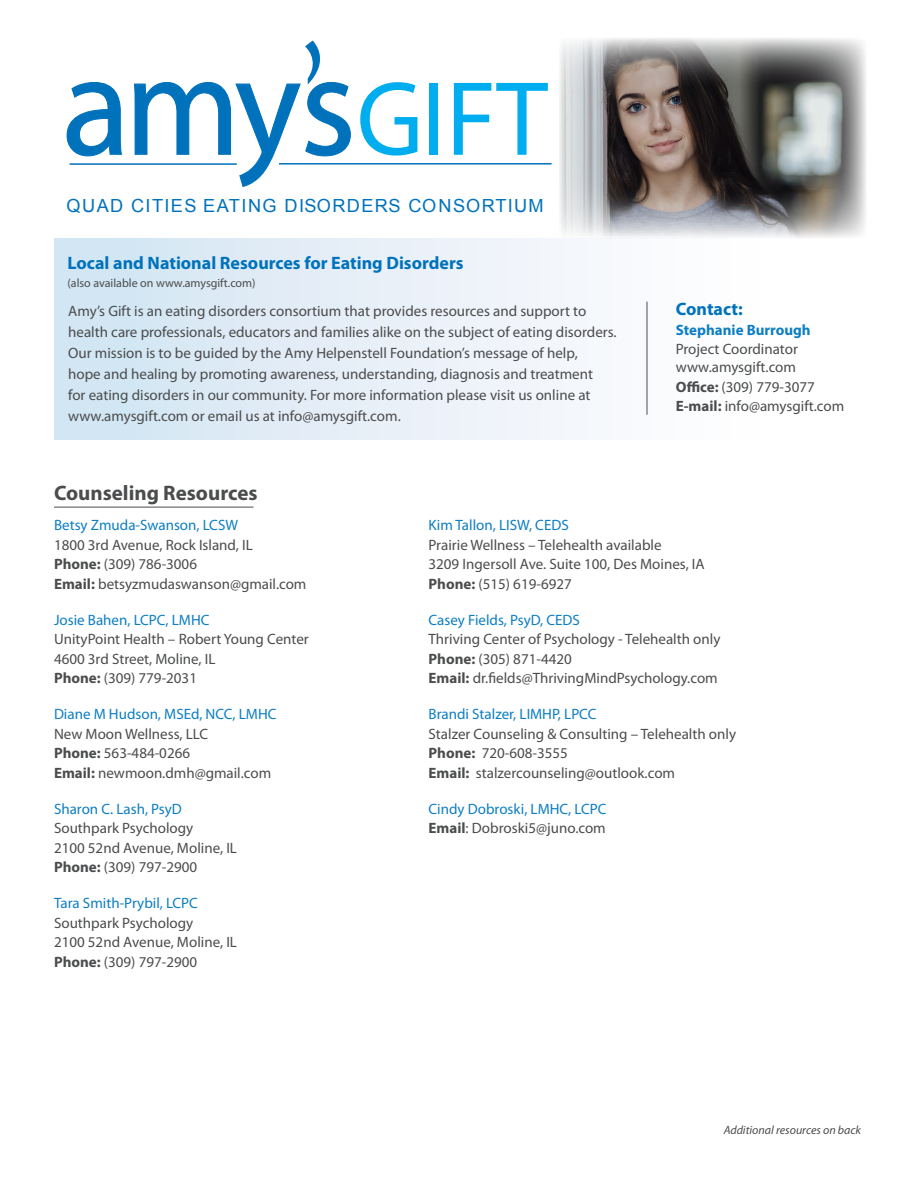
<style>
.page{position:relative;width:918px;height:1188px;background:#fff}
.page>*{position:absolute;margin:0;border:0;box-sizing:border-box;transform-origin:0 0}
.t1{font:700 21px "Myriad Pro";color:#4b4c4d}
.t2{font:18.15px "Arial";letter-spacing:.075em;color:#0072bc}
.t3{font:700 18px "Myriad Pro";color:#0072bc}
.t4{font:15px/19.5px "Myriad Pro";color:#4b4c4d}
.t5{font:15px "Myriad Pro";color:#0d7ec3}
.t6{font:12px "Myriad Pro";color:#4b4c4d}
.t7{font:italic 12px "Myriad Pro";color:#4b4c4d}
.s1{font-weight:700;color:#0d7ec3}
.s2{font-weight:700}
</style>
<div class="page">
<div style="left:54px;top:238px;width:818px;height:202px;background:linear-gradient(to right,#d2e4f2,#fff)"></div>
<hr style="left:647px;top:302px;width:1px;height:113px;background:#4b4c4d">
<hr style="left:70px;top:163px;width:167px;height:2px;background:#0271b9">
<hr style="left:279px;top:163px;width:273px;height:2px;background:#0271b9">
<svg style="left:66px;top:82px;width:56px;height:75px"></svg>
<svg style="left:360px;top:82px;width:57px;height:74px"></svg>
<div style="left:429px;top:83px;width:9px;height:72px;background:#00aeef"></div>
<svg style="left:454px;top:83px;width:94px;height:72px"></svg>
<svg style="left:134px;top:40px;width:217px;height:147px"></svg>
<hr style="left:54px;top:507px;width:200px;height:1px;background:#4b4c4d">
<img style="left:559px;top:38px;width:308px;height:201px">
<p class="t2" style="left:67px;top:193px;width:479px">QUAD CITIES EATING DISORDERS CONSORTIUM</p>
<p class="t3" style="left:68px;top:252px;width:398px">Local and National Resources for Eating Disorders</p>
<p class="t6" style="left:68px;top:276px;width:190px">(also available on www.amysgift.com)</p>
<p class="t4" style="left:68px;top:301px;width:520px">Amy’s Gift is an eating disorders consortium that provides resources and support to</p>
<p class="t4" style="left:68px;top:321px;width:550px;line-height:21px">health care professionals, educators and families alike on the subject of eating disorders.<br>Our mission is to be guided by the Amy Helpenstell Foundation’s message of help,</p>
<p class="t4" style="left:68px;top:364px;width:526px">hope and healing by promoting awareness, understanding, diagnosis and treatment</p>
<p class="t4" style="left:68px;top:385px;width:524px">for eating disorders in our community. For more information please visit us online at</p>
<p class="t4" style="left:68px;top:406px;width:334px">www.amysgift.com or email us at info@amysgift.com.</p>
<p class="t3" style="left:676px;top:299px;width:68px">Contact:</p>
<p class="t4" style="left:676px;top:320px;width:136px"><span class="s1">Stephanie Burrough<br></span>Project Coordinator</p>
<p class="t4" style="left:676px;top:358px;width:170px">www.amysgift.com<br><span class="s2">Office:</span> (309) 779-3077<br><span class="s2">E-mail:</span> info@amysgift.com</p>
<p class="t1" style="left:54px;top:481px;width:205px">Counseling Resources</p>
<p class="t5" style="left:54px;top:517px;width:186px">Betsy Zmuda-Swanson, LCSW</p>
<p class="t4" style="left:54px;top:535px;width:200px">1800 3rd Avenue, Rock Island, IL</p>
<p class="t4" style="left:54px;top:555px;width:145px"><span class="s2">Phone:</span> (309) 786-3006</p>
<p class="t4" style="left:54px;top:574px;width:254px"><span class="s2">Email:</span> betsyzmudaswanson@gmail.com</p>
<p class="t5" style="left:54px;top:612px;width:157px">Josie Bahen, LCPC, LMHC</p>
<p class="t4" style="left:54px;top:630px;width:256px">UnityPoint Health – Robert Young Center</p>
<p class="t4" style="left:54px;top:649px;width:163px">4600 3rd Street, Moline, IL</p>
<p class="t4" style="left:54px;top:669px;width:145px"><span class="s2">Phone:</span> (309) 779-2031</p>
<p class="t5" style="left:54px;top:706px;width:224px">Diane M Hudson, MSEd, NCC, LMHC</p>
<p class="t4" style="left:54px;top:724px;width:156px">New Moon Wellness, LLC</p>
<p class="t4" style="left:54px;top:744px;width:138px"><span class="s2">Phone:</span> 563-484-0266</p>
<p class="t4" style="left:54px;top:763px;width:219px"><span class="s2">Email:</span> newmoon.dmh@gmail.com</p>
<p class="t5" style="left:54px;top:801px;width:129px">Sharon C. Lash, PsyD</p>
<p class="t4" style="left:54px;top:819px;width:141px">Southpark Psychology</p>
<p class="t4" style="left:54px;top:838px;width:185px">2100 52nd Avenue, Moline, IL</p>
<p class="t4" style="left:54px;top:858px;width:145px"><span class="s2">Phone:</span> (309) 797-2900</p>
<p class="t5" style="left:54px;top:895px;width:145px">Tara Smith-Prybil, LCPC</p>
<p class="t4" style="left:54px;top:913px;width:141px">Southpark Psychology</p>
<p class="t4" style="left:54px;top:933px;width:185px">2100 52nd Avenue, Moline, IL</p>
<p class="t4" style="left:54px;top:952px;width:145px"><span class="s2">Phone:</span> (309) 797-2900</p>
<p class="t5" style="left:429px;top:517px;width:142px">Kim Tallon, LISW, CEDS</p>
<p class="t4" style="left:429px;top:535px;width:235px">Prairie Wellness – Telehealth available</p>
<p class="t4" style="left:429px;top:555px;width:278px">3209 Ingersoll Ave. Suite 100, Des Moines, IA</p>
<p class="t4" style="left:429px;top:574px;width:145px"><span class="s2">Phone:</span> (515) 619-6927</p>
<p class="t5" style="left:429px;top:612px;width:153px">Casey Fields, PsyD, CEDS</p>
<p class="t4" style="left:429px;top:630px;width:293px">Thriving Center of Psychology - Telehealth only</p>
<p class="t4" style="left:429px;top:649px;width:145px"><span class="s2">Phone:</span> (305) 871-4420</p>
<p class="t4" style="left:429px;top:669px;width:291px"><span class="s2">Email:</span> dr.fields@ThrivingMindPsychology.com</p>
<p class="t5" style="left:429px;top:706px;width:169px">Brandi Stalzer, LIMHP, LPCC</p>
<p class="t4" style="left:429px;top:724px;width:309px">Stalzer Counseling &amp; Consulting – Telehealth only</p>
<p class="t4" style="left:429px;top:744px;width:141px"><span class="s2">Phone:</span> 720-608-3555</p>
<p class="t4" style="left:429px;top:763px;width:248px"><span class="s2">Email:</span> stalzercounseling@outlook.com</p>
<p class="t5" style="left:429px;top:801px;width:179px">Cindy Dobroski, LMHC, LCPC</p>
<p class="t4" style="left:429px;top:819px;width:179px"><span class="s2">Email</span>: Dobroski5@juno.com</p>
<p class="t7" style="left:724px;top:1124px;width:139px">Additional resources on back</p>
</div>
